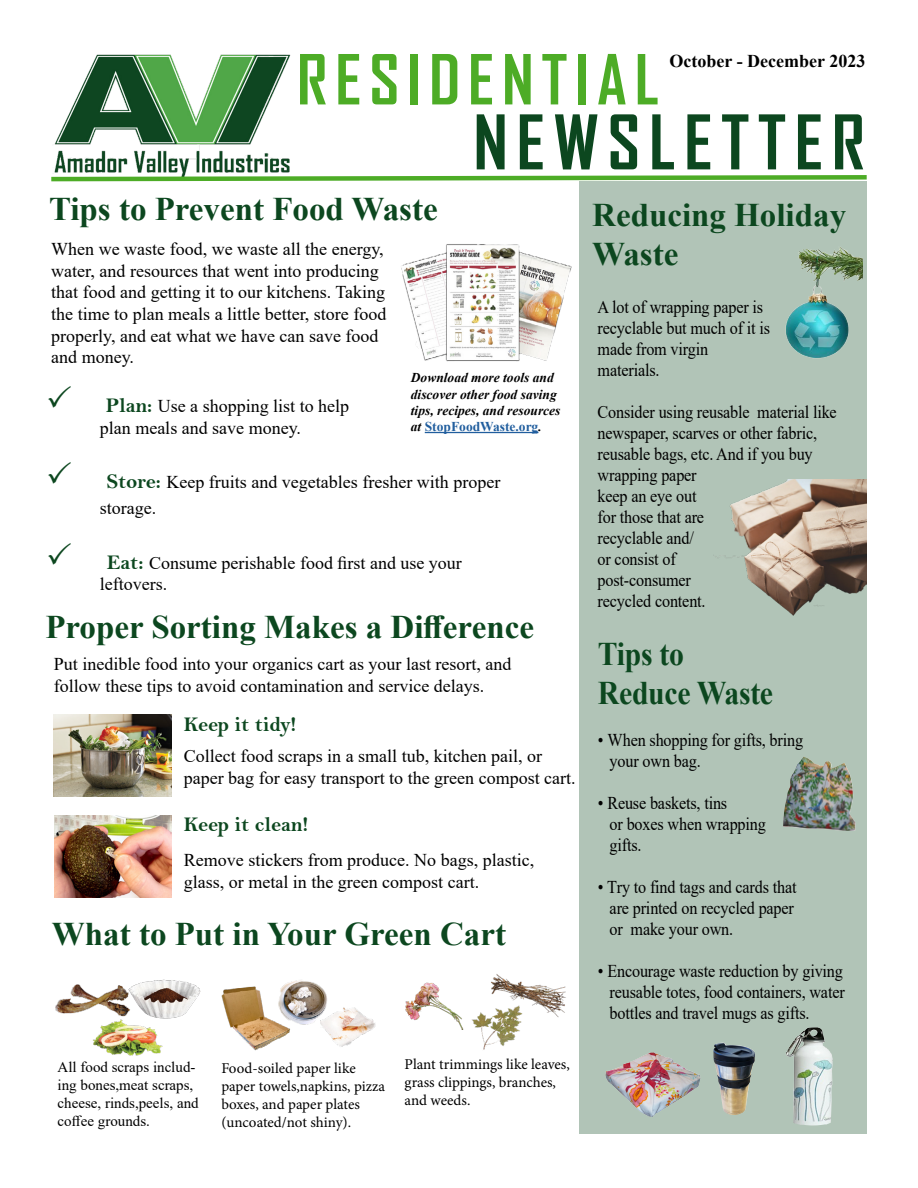
<style>
.page{position:relative;width:918px;height:1188px;background:#fff}
.page>*{position:absolute;margin:0;border:0;box-sizing:border-box;transform-origin:0 0}
.Heading_1{font:700 72px "Agency FB";letter-spacing:.12em;color:#0c471f}
.Heading_1-2{font:700 66px "Agency FB";letter-spacing:.12em;color:#4dac26}
.Headline_2{font:700 33px/39.6px "Times New Roman";color:#0c471f}
.Headline_2-2{font:700 33px "Times New Roman";color:#0c471f;scale:.9 1}
.t1{font:21px "Bell MT Bold";color:#0c471f}
.Text{font:18px/21.6px "Times New Roman";color:#000}
.Text-2{font:18px/21px "Times New Roman";color:#000;scale:.9 1}
.Text-3{font:700 18px "Times New Roman";color:#000}
.t2{font:15px/18px "Minion Pro";color:#000}
.t3{font:15px/18px "Times New Roman";color:#000}
.photo_caption{font:italic 700 13.5px/16.2px "Times New Roman";color:#000}
.photo_caption-2{font:700 13.5px "Times New Roman";color:#215e9e}
.s1{font-family:"Bell MT Bold";font-size:21px;color:#0c471f}
.s2{font-style:italic;color:#000}
</style>
<div class="page">
<img style="left:54px;top:54px;width:237px;height:119px">
<svg style="left:51px;top:173px;width:816px;height:9px"></svg>
<img style="left:401px;top:244px;width:171px;height:118px">
<hr style="left:425px;top:432px;width:113px;height:1px;background:#215e9e">
<img style="left:54px;top:714px;width:118px;height:82px">
<img style="left:54px;top:816px;width:118px;height:82px">
<img style="left:55px;top:984px;width:71px;height:33px">
<img style="left:126px;top:979px;width:74px;height:40px">
<img style="left:93px;top:1019px;width:69px;height:37px">
<img style="left:221px;top:986px;width:69px;height:64px">
<img style="left:268px;top:980px;width:59px;height:49px">
<img style="left:320px;top:1002px;width:56px;height:45px">
<img style="left:471px;top:1012px;width:51px;height:38px">
<img style="left:405px;top:982px;width:59px;height:47px">
<img style="left:488px;top:974px;width:78px;height:45px">
<div style="left:579px;top:181px;width:288px;height:953px;background:#b1c4b7"></div>
<img style="left:786px;top:247px;width:76px;height:111px">
<img style="left:713px;top:480px;width:154px;height:136px">
<img style="left:793px;top:757px;width:11px;height:17px">
<img style="left:617px;top:1053px;width:33px;height:15px">
<img style="left:786px;top:1027px;width:47px;height:99px">
<svg style="left:713px;top:1043px;width:9px;height:11px"></svg>
<h1 class="Heading_1-2" style="left:297px;top:39px;width:364px">RESIDENTIAL</h1>
<h1 class="Heading_1" style="left:473px;top:98px;width:393px">NEWSLETTER</h1>
<p class="Text-3" style="left:670px;top:48px;width:197px">October - December 2023</p>
<h2 class="Headline_2" style="left:49px;top:189px;width:390px">Tips to Prevent Food Waste</h2>
<p class="Text" style="left:51px;top:238px;width:337px">When we waste food, we waste all the energy, water, and resources that went into producing that food and getting it to our kitchens. Taking the time to plan meals a little better, store food properly, and eat what we have can save food and money.</p>
<h3 class="Text" style="left:106px;top:395px;width:245px"><span class="s1">Plan:</span> Use a shopping list to help</h3>
<h3 class="Text" style="left:100px;top:416px;width:203px">plan meals and save money.</h3>
<h3 class="Text" style="left:107px;top:471px;width:395px"><span class="s1">Store:</span> Keep fruits and vegetables fresher with proper</h3>
<h3 class="Text" style="left:100px;top:496px;width:58px">storage.</h3>
<h3 class="Text" style="left:107px;top:551px;width:357px"><span class="s1">Eat:</span> Consume perishable food first and use your</h3>
<h3 class="Text" style="left:100px;top:573px;width:69px">leftovers.</h3>
<p class="photo_caption" style="left:411px;top:369px;width:151px">Download more tools and discover other food saving tips, recipes, and resources</p>
<p class="photo_caption-2" style="left:411px;top:417px;width:132px"><span class="s2">at</span> StopFoodWaste.org<span class="s2">.</span></p>
<h2 class="Headline_2" style="left:45px;top:606px;width:490px">Proper Sorting Makes a Difference</h2>
<p class="Text" style="left:54px;top:653px;width:459px">Put inedible food into your organics cart as your last resort, and</p>
<p class="Text" style="left:54px;top:674px;width:432px">follow these tips to avoid contamination and service delays.</p>
<h3 class="t1" style="left:184px;top:712px;width:114px">Keep it tidy!</h3>
<p class="Text" style="left:184px;top:745px;width:360px">Collect food scraps in a small tub, kitchen pail, or</p>
<p class="Text" style="left:184px;top:766px;width:393px">paper bag for easy transport to the green compost cart.</p>
<h3 class="t1" style="left:184px;top:812px;width:126px">Keep it clean!</h3>
<p class="Text" style="left:184px;top:849px;width:352px">Remove stickers from produce. No bags, plastic,</p>
<p class="Text" style="left:184px;top:871px;width:297px">glass, or metal in the green compost cart.</p>
<h2 class="Headline_2" style="left:52px;top:913px;width:456px">What to Put in Your Green Cart</h2>
<p class="t3" style="left:58px;top:1058px;width:143px">All food scraps includ&shy;ing bones,meat scraps, cheese, rinds,peels, and coffee grounds.</p>
<p class="t2" style="left:221px;top:1059px;width:165px">Food-soiled paper like paper towels,napkins, pizza boxes, and paper plates (uncoated/not shiny).</p>
<p class="t2" style="left:405px;top:1056px;width:167px">Plant trimmings like leaves, grass clippings, branches, and weeds.</p>
<h2 class="Headline_2" style="left:592px;top:194px;width:255px">Reducing Holiday<br>Waste</h2>
<p class="Text-2" style="left:598px;top:296px;width:193px">A lot of wrapping paper is recyclable but much of it is made from virgin</p>
<p class="Text-2" style="left:598px;top:359px;width:70px">materials.</p>
<p class="Text-2" style="left:598px;top:401px;width:267px">Consider using reusable material like</p>
<p class="Text-2" style="left:598px;top:422px;width:246px">newspaper, scarves or other fabric,</p>
<p class="Text-2" style="left:598px;top:443px;width:241px">reusable bags, etc. And if you buy</p>
<p class="Text-2" style="left:598px;top:464px;width:122px">wrapping paper keep an eye out for those that are recyclable and/ or consist of post-consumer recycled content.</p>
<h2 class="Headline_2-2" style="left:598px;top:630px;width:97px">Tips to</h2>
<h2 class="Headline_2-2" style="left:598px;top:669px;width:196px">Reduce Waste</h2>
<p class="Text-2" style="left:598px;top:729px;width:230px">• When shopping for gifts, bring</p>
<p class="Text-2" style="left:610px;top:750px;width:103px">your own bag.</p>
<p class="Text-2" style="left:598px;top:792px;width:145px">• Reuse baskets, tins</p>
<p class="Text-2" style="left:610px;top:813px;width:175px">or boxes when wrapping</p>
<p class="Text-2" style="left:610px;top:834px;width:37px">gifts.</p>
<p class="Text-2" style="left:598px;top:876px;width:222px">• Try to find tags and cards that</p>
<p class="Text-2" style="left:610px;top:897px;width:206px">are printed on recycled paper</p>
<p class="Text-2" style="left:610px;top:918px;width:139px">or make your own.</p>
<p class="Text-2" style="left:598px;top:960px;width:274px">• Encourage waste reduction by giving</p>
<p class="Text-2" style="left:610px;top:981px;width:263px">reusable totes, food containers, water</p>
<p class="Text-2" style="left:610px;top:1002px;width:224px">bottles and travel mugs as gifts.</p>
</div>
